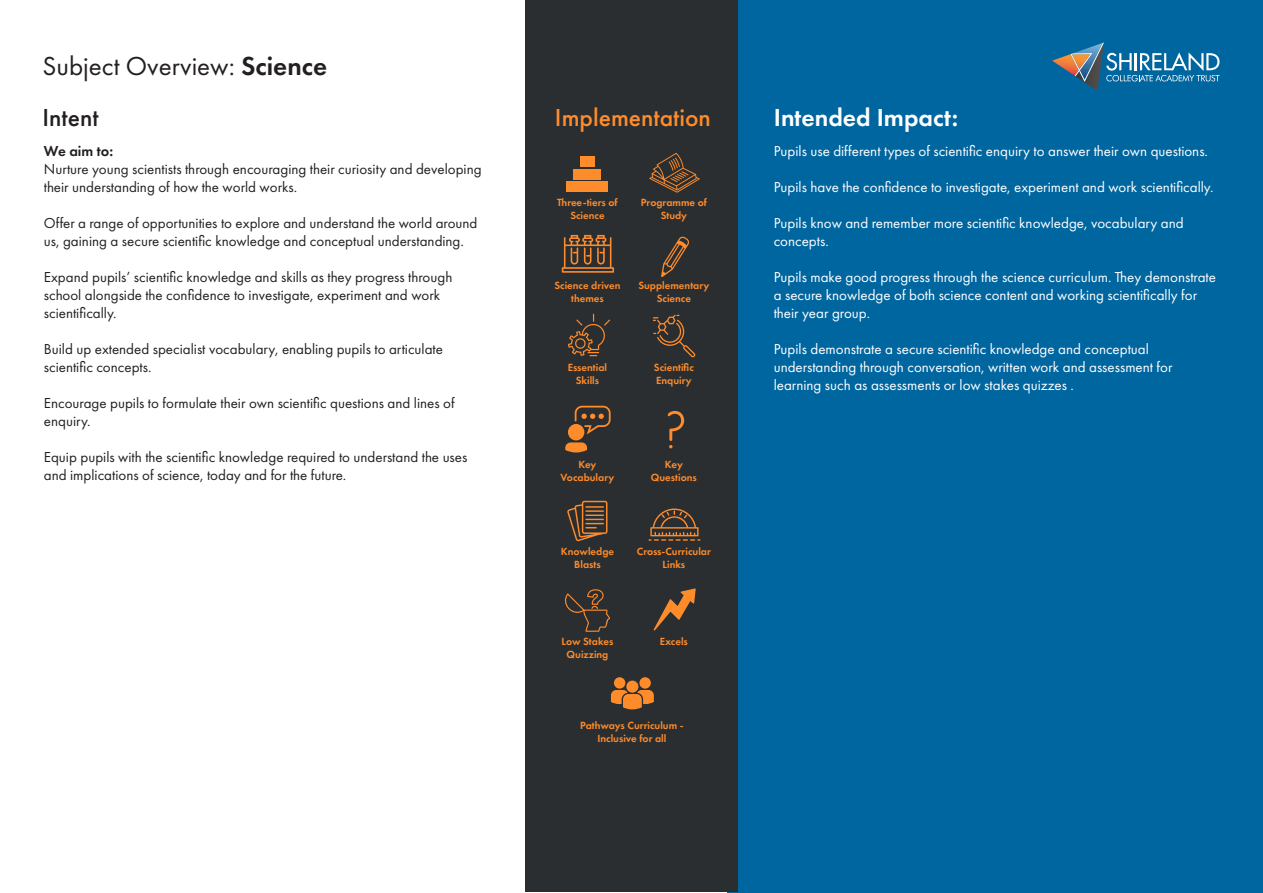
<style>
.page{position:relative;width:1263px;height:893px;background:#fff}
.page>*{position:absolute;margin:0;border:0;box-sizing:border-box;transform-origin:0 0}
.t1{font:27px "Futura PT";color:#231f20}
.t2{font:600 25.5px "Futura PT";color:#fff}
.t3{font:500 25.5px "Futura PT";color:#ff8c2b}
.t4{font:500 25.5px "Futura PT";color:#231f20}
.t5{font:15px/18px "Futura PT";color:#231f20}
.t6{font:15px/18px "Futura PT";color:#fff}
.t7{font:600 15px "Futura PT";color:#231f20}
.t8{font:600 10.8px/12.9px "Futura PT";color:#ff8c2b;text-align:center}
.s1{font-weight:600}
</style>
<div class="page">
<div style="left:727px;top:0;width:536px;height:893px;background:#0066a0"></div>
<svg style="left:1052px;top:43px;width:167px;height:48px"></svg>
<div style="left:525px;top:0;width:212px;height:892px;background:#2a2e31"></div>
<div style="left:580px;top:156px;width:15px;height:11px;background:#ff8c2b"></div>
<div style="left:573px;top:169px;width:28px;height:10px;background:#ff8c2b"></div>
<div style="left:566px;top:182px;width:42px;height:10px;background:#ff8c2b"></div>
<svg style="left:649px;top:153px;width:51px;height:40px"></svg>
<svg style="left:653px;top:315px;width:42px;height:42px"></svg>
<svg style="left:568px;top:314px;width:42px;height:42px"></svg>
<svg style="left:567px;top:501px;width:40px;height:40px"></svg>
<svg style="left:648px;top:508px;width:52px;height:33px"></svg>
<svg style="left:565px;top:589px;width:45px;height:43px"></svg>
<svg style="left:654px;top:588px;width:42px;height:42px"></svg>
<svg style="left:565px;top:406px;width:46px;height:46px"></svg>
<svg style="left:668px;top:411px;width:16px;height:37px"></svg>
<svg style="left:562px;top:235px;width:52px;height:38px"></svg>
<svg style="left:661px;top:237px;width:28px;height:40px"></svg>
<div style="left:639px;top:677px;width:12px;height:12px;background:#ff8c2b;border-radius:50%"></div>
<div style="left:614px;top:677px;width:11px;height:12px;background:#ff8c2b;border-radius:50%"></div>
<div style="left:626px;top:681px;width:12px;height:12px;background:#ff8c2b;border-radius:50%"></div>
<svg style="left:611px;top:690px;width:43px;height:19px"></svg>
<h1 class="t1" style="left:43px;top:50px;width:286px">Subject Overview: <span class="s1">Science</span></h1>
<h2 class="t4" style="left:43px;top:102px;width:58px">Intent</h2>
<h2 class="t2" style="left:774px;top:102px;width:186px">Intended Impact:</h2>
<h2 class="t3" style="left:555px;top:102px;width:158px">Implementation</h2>
<p class="t7" style="left:44px;top:141px;width:71px">We aim to:</p>
<p class="t5" style="left:44px;top:160px;width:439px">Nurture young scientists through encouraging their curiosity and developing their understanding of how the world works.</p>
<p class="t5" style="left:44px;top:214px;width:435px">Offer a range of opportunities to explore and understand the world around us, gaining a secure scientific knowledge and conceptual understanding.</p>
<p class="t5" style="left:44px;top:268px;width:410px">Expand pupils’ scientific knowledge and skills as they progress through school alongside the confidence to investigate, experiment and work scientifically.</p>
<p class="t5" style="left:44px;top:340px;width:401px">Build up extended specialist vocabulary, enabling pupils to articulate scientific concepts.</p>
<p class="t5" style="left:44px;top:394px;width:412px">Encourage pupils to formulate their own scientific questions and lines of enquiry.</p>
<p class="t5" style="left:44px;top:448px;width:425px">Equip pupils with the scientific knowledge required to understand the uses and implications of science, today and for the future.</p>
<p class="t8" style="left:557px;top:195px;width:62px">Three-tiers of<br>Science</p>
<p class="t8" style="left:641px;top:195px;width:68px">Programme of<br>Study</p>
<p class="t8" style="left:554px;top:279px;width:68px">Science driven themes</p>
<p class="t8" style="left:638px;top:279px;width:72px">Supplementary<br>Science</p>
<p class="t8" style="left:568px;top:360px;width:41px">Essential<br>Skills</p>
<p class="t8" style="left:654px;top:360px;width:41px;text-align:left">Scientific<br>Enquiry</p>
<p class="t8" style="left:561px;top:458px;width:55px">Key<br>Vocabulary</p>
<p class="t8" style="left:651px;top:458px;width:48px">Key<br>Questions</p>
<p class="t8" style="left:561px;top:545px;width:55px">Knowledge<br>Blasts</p>
<p class="t8" style="left:637px;top:545px;width:76px">Cross-Curricular<br>Links</p>
<p class="t8" style="left:562px;top:635px;width:53px">Low Stakes<br>Quizzing</p>
<p class="t8" style="left:660px;top:635px;width:30px">Excels</p>
<p class="t8" style="left:580px;top:719px;width:105px">Pathways Curriculum -<br>Inclusive for all</p>
<p class="t6" style="left:774px;top:142px;width:436px">Pupils use different types of scientific enquiry to answer their own questions.</p>
<p class="t6" style="left:774px;top:178px;width:441px">Pupils have the confidence to investigate, experiment and work scientifically.</p>
<p class="t6" style="left:774px;top:214px;width:411px">Pupils know and remember more scientific knowledge, vocabulary and concepts.</p>
<p class="t6" style="left:774px;top:268px;width:444px">Pupils make good progress through the science curriculum. They demonstrate a secure knowledge of both science content and working scientifically for their year group.</p>
<p class="t6" style="left:774px;top:340px;width:400px">Pupils demonstrate a secure scientific knowledge and conceptual understanding through conversation, written work and assessment for learning such as assessments or low stakes quizzes .</p>
</div>
